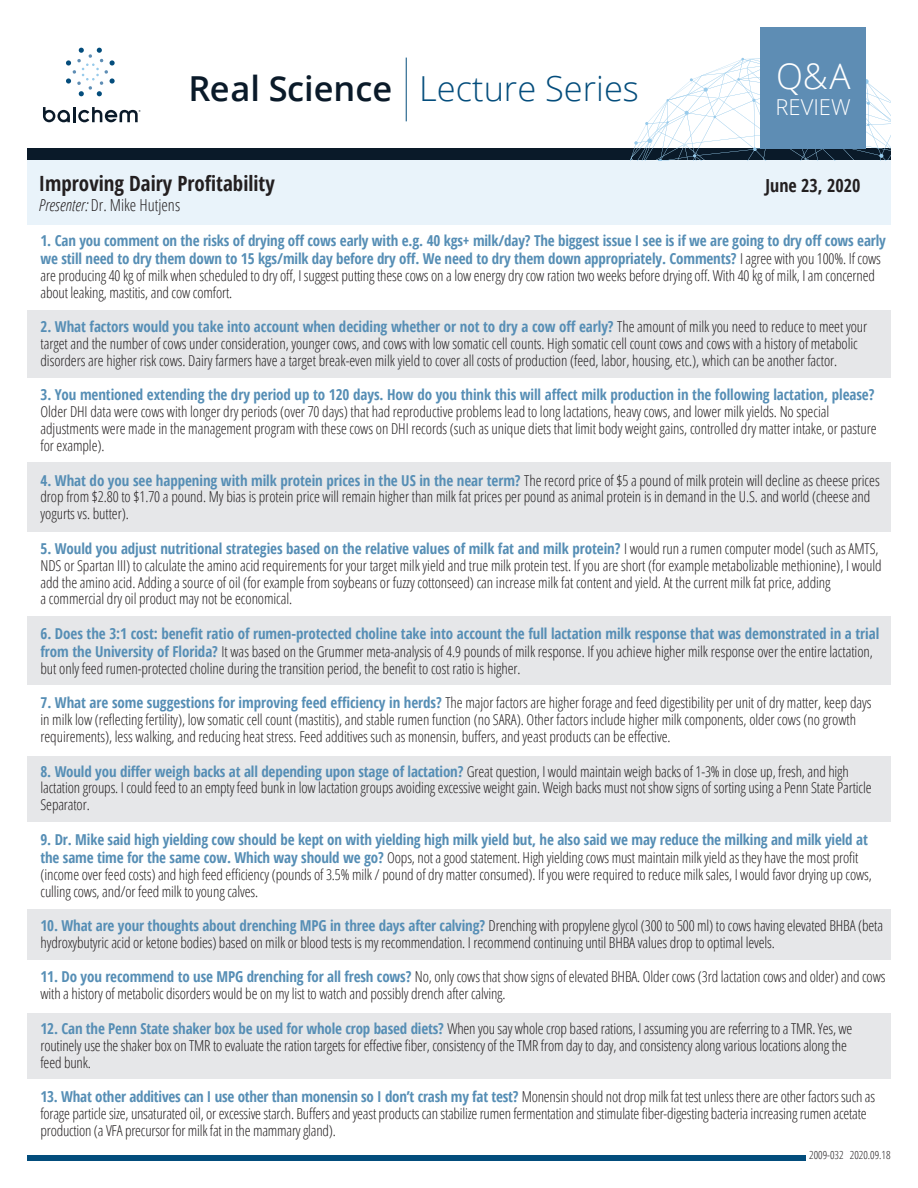
<style>
.page{position:relative;width:918px;height:1188px;background:#fff}
.page>*{position:absolute;margin:0;border:0;box-sizing:border-box;transform-origin:0 0}
.t1{font:300 35.25px "Open Sans";color:#fff}
.t2{font:300 34.5px "Open Sans";color:#044d7c}
.t3{font:300 21.9px "Open Sans";color:#fff}
.t4{font:700 condensed 21px "Open Sans";color:#231f20}
.t5{font:700 condensed 18px "Open Sans";color:#231f20}
.t6{font:300 condensed 16.5px "Open Sans";color:#231f20}
.t7{font:300 condensed 15px/16.8px "Open Sans";letter-spacing:-.005em;color:#231f20}
.t8{font:700 condensed 15px/17.2px "Open Sans";letter-spacing:-.01em;color:#568eb5}
.t9{font:300 condensed 11.25px "Open Sans";color:#231f20}
.s1{font-weight:600;color:#0a1a29}
.s2{font-style:italic}
.s3{font-weight:300;color:#231f20}
.s4{font-weight:700;color:#568eb5}
</style>
<div class="page">
<div style="left:27px;top:160px;width:864px;height:65px;background:#e9f3fa"></div>
<div style="left:27px;top:310px;width:864px;height:68px;background:#e6e7e9"></div>
<div style="left:27px;top:462px;width:864px;height:69px;background:#e6e7e9"></div>
<div style="left:27px;top:617px;width:864px;height:68px;background:#e6e7e9"></div>
<div style="left:27px;top:756px;width:864px;height:66px;background:#e6e7e9"></div>
<div style="left:27px;top:909px;width:864px;height:51px;background:#e6e7e9"></div>
<div style="left:27px;top:1013px;width:864px;height:66px;background:#e6e7e9"></div>
<div style="left:27px;top:149px;width:864px;height:11px;background:#0a1a29"></div>
<svg style="left:66px;top:48px;width:49px;height:48px"></svg>
<svg style="left:43px;top:107px;width:27px;height:15px"></svg>
<hr style="left:73px;top:107px;width:3px;height:15px;background:#0a1a29">
<svg style="left:78px;top:107px;width:63px;height:15px"></svg>
<svg style="left:619px;top:56px;width:272px;height:104px"></svg>
<div style="left:761px;top:27px;width:105px;height:122px;background:#5e8db4"></div>
<hr style="left:406px;top:58px;width:1px;height:63px;background:#044d7c">
<div style="left:27px;top:1155px;width:779px;height:6px;background:#034d7c"></div>
<p class="t2" style="left:188px;top:65px;width:452px"><span class="s1">Real Science</span> Lecture Series</p>
<p class="t4" style="left:39px;top:169px;width:237px">Improving Dairy Profitability</p>
<p class="t6" style="left:39px;top:193px;width:143px"><span class="s2">Presenter:</span> Dr. Mike Hutjens</p>
<p class="t1" style="left:776px;top:52px;width:76px">Q&amp;A</p>
<p class="t3" style="left:776px;top:93px;width:77px">REVIEW</p>
<p class="t5" style="left:766px;top:173px;width:96px">June 23, 2020</p>
<p class="t8" style="left:40px;top:231px;width:847px">1. Can you comment on the risks of drying off cows early with e.g. 40 kgs+ milk/day? The biggest issue I see is if we are going to dry off cows early we still need to dry them down to 15 kgs/milk day before dry off. We need to dry them down appropriately. Comments? <span class="s3">I agree with you 100%. If cows are producing 40 kg of milk when scheduled to dry off, I suggest putting these cows on a low energy dry cow ration two weeks before drying off. With 40 kg of milk, I am concerned about leaking, mastitis, and cow comfort.</span></p>
<p class="t7" style="left:40px;top:318px;width:828px"><span class="s4">2. What factors would you take into account when deciding whether or not to dry a cow off early?</span> The amount of milk you need to reduce to meet your target and the number of cows under consideration, younger cows, and cows with low somatic cell counts. High somatic cell count cows and cows with a history of metabolic disorders are higher risk cows. Dairy farmers have a target break-even milk yield to cover all costs of production (feed, labor, housing, etc.), which can be another factor.</p>
<p class="t7" style="left:40px;top:386px;width:838px"><span class="s4">3. You mentioned extending the dry period up to 120 days. How do you think this will affect milk production in the following lactation, please?<br></span>Older DHI data were cows with longer dry periods (over 70 days) that had reproductive problems lead to long lactations, heavy cows, and lower milk yields. No special adjustments were made in the management program with these cows on DHI records (such as unique diets that limit body weight gains, controlled dry matter intake, or pasture for example).</p>
<p class="t7" style="left:40px;top:471px;width:841px"><span class="s4">4. What do you see happening with milk protein prices in the US in the near term?</span> The record price of $5 a pound of milk protein will decline as cheese prices drop from $2.80 to $1.70 a pound. My bias is protein price will remain higher than milk fat prices per pound as animal protein is in demand in the U.S. and world (cheese and yogurts vs. butter).</p>
<p class="t7" style="left:40px;top:539px;width:843px"><span class="s4">5. Would you adjust nutritional strategies based on the relative values of milk fat and milk protein?</span> I would run a rumen computer model (such as AMTS, NDS or Spartan III) to calculate the amino acid requirements for your target milk yield and true milk protein test. If you are short (for example metabolizable methionine), I would add the amino acid. Adding a source of oil (for example from soybeans or fuzzy cottonseed) can increase milk fat content and yield. At the current milk fat price, adding<br>a commercial dry oil product may not be economical.</p>
<p class="t7" style="left:40px;top:624px;width:840px;line-height:17.4px"><span class="s4">6. Does the 3:1 cost: benefit ratio of rumen-protected choline take into account the full lactation milk response that was demonstrated in a trial from the University of Florida?</span> It was based on the Grummer meta-analysis of 4.9 pounds of milk response. If you achieve higher milk response over the entire lactation, but only feed rumen-protected choline during the transition period, the benefit to cost ratio is higher.</p>
<p class="t7" style="left:40px;top:694px;width:833px"><span class="s4">7. What are some suggestions for improving feed efficiency in herds?</span> The major factors are higher forage and feed digestibility per unit of dry matter, keep days in milk low (reflecting fertility), low somatic cell count (mastitis), and stable rumen function (no SARA). Other factors include higher milk components, older cows (no growth requirements), less walking, and reducing heat stress. Feed additives such as monensin, buffers, and yeast products can be effective.</p>
<p class="t7" style="left:40px;top:762px;width:833px"><span class="s4">8. Would you differ weigh backs at all depending upon stage of lactation?</span> Great question, I would maintain weigh backs of 1-3% in close up, fresh, and high lactation groups. I could feed to an empty feed bunk in low lactation groups avoiding excessive weight gain. Weigh backs must not show signs of sorting using a Penn State Particle<br>Separator.</p>
<p class="t7" style="left:40px;top:830px;width:833px;line-height:17.2px"><span class="s4">9. Dr. Mike said high yielding cow should be kept on with yielding high milk yield but, he also said we may reduce the milking and milk yield at the same time for the same cow. Which way should we go?</span> Oops, not a good statement. High yielding cows must maintain milk yield as they have the most profit (income over feed costs) and high feed efficiency (pounds of 3.5% milk / pound of dry matter consumed). If you were required to reduce milk sales, I would favor drying up cows, culling cows, and/or feed milk to young calves.</p>
<p class="t7" style="left:40px;top:917px;width:844px"><span class="s4">10. What are your thoughts about drenching MPG in three days after calving?</span> Drenching with propylene glycol (300 to 500 ml) to cows having elevated BHBA (beta hydroxybutyric acid or ketone bodies) based on milk or blood tests is my recommendation. I recommend continuing until BHBA values drop to optimal levels.</p>
<p class="t7" style="left:40px;top:968px;width:847px"><span class="s4">11. Do you recommend to use MPG drenching for all fresh cows?</span> No, only cows that show signs of elevated BHBA. Older cows (3rd lactation cows and older) and cows with a history of metabolic disorders would be on my list to watch and possibly drench after calving.</p>
<p class="t7" style="left:40px;top:1019px;width:814px"><span class="s4">12. Can the Penn State shaker box be used for whole crop based diets?</span> When you say whole crop based rations, I assuming you are referring to a TMR. Yes, we routinely use the shaker box on TMR to evaluate the ration targets for effective fiber, consistency of the TMR from day to day, and consistency along various locations along the feed bunk.</p>
<p class="t7" style="left:40px;top:1088px;width:836px"><span class="s4">13. What other additives can I use other than monensin so I don’t crash my fat test?</span> Monensin should not drop milk fat test unless there are other factors such as forage particle size, unsaturated oil, or excessive starch. Buffers and yeast products can stabilize rumen fermentation and stimulate fiber-digesting bacteria increasing rumen acetate production (a VFA precursor for milk fat in the mammary gland).</p>
<p class="t9" style="left:809px;top:1148px;width:83px">2009-032 2020.09.18</p>
</div>
